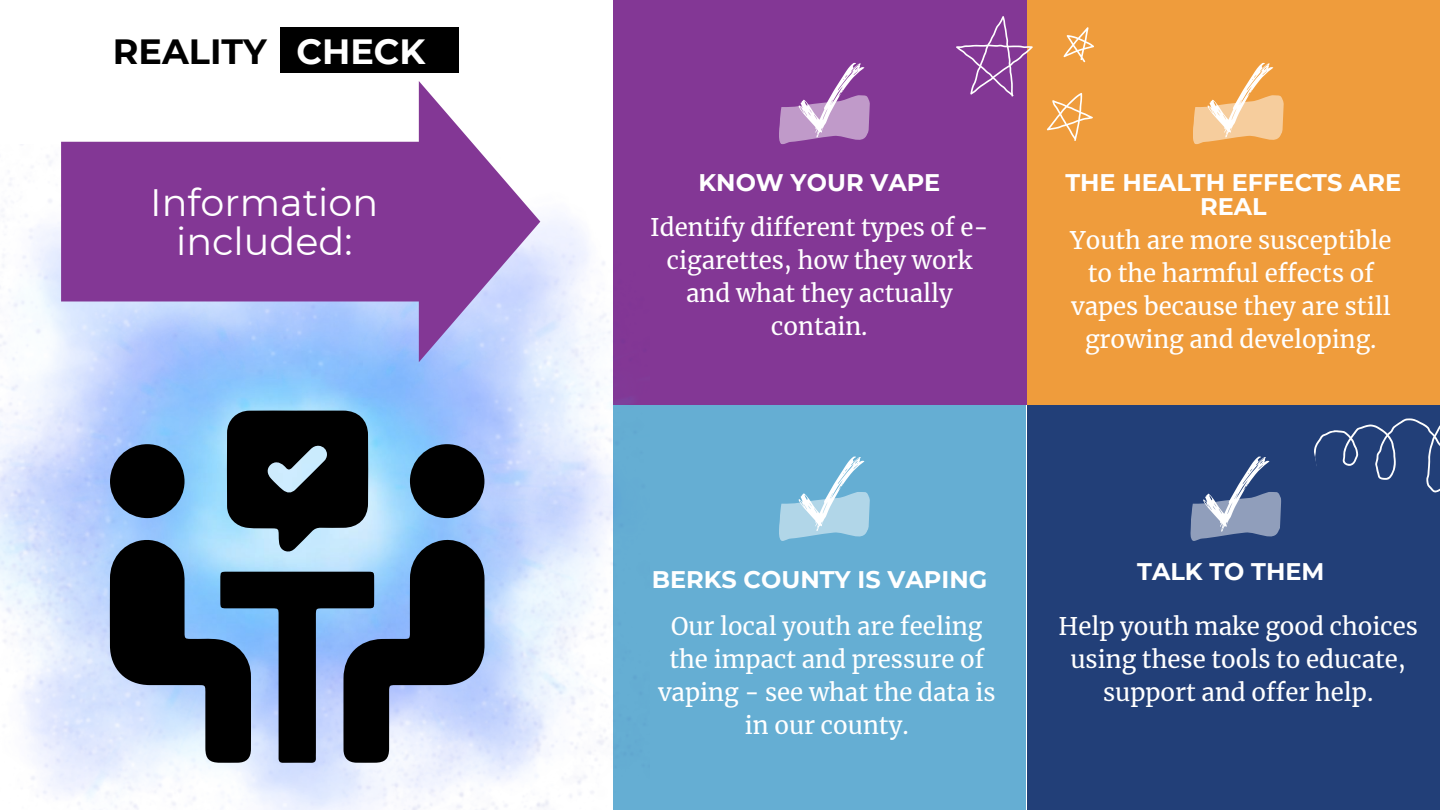
<style>
.page{position:relative;width:1440px;height:810px;background:#fff}
.page>*{position:absolute;margin:0;border:0;box-sizing:border-box;transform-origin:0 0}
.t1{font:38.1px/39px "Montserrat";color:#fff;text-align:center}
.t2{font:700 35px "Montserrat";color:#000}
.t3{font:24px/33px "Merriweather";color:#fff;text-align:center}
.t4{font:700 24px/24px "Montserrat";color:#fff;text-align:center}
.s1{color:#fff}
</style>
<div class="page">
<div style="left:614px;top:0;width:413px;height:405px;background:#833795"></div>
<div style="left:1027px;top:0;width:413px;height:405px;background:#ef9c3c"></div>
<div style="left:614px;top:405px;width:412px;height:405px;background:#65aed3"></div>
<svg style="left:956px;top:16px;width:138px;height:125px"></svg>
<div style="left:1027px;top:405px;width:413px;height:405px;background:#223f78"></div>
<svg style="left:1314px;top:418px;width:126px;height:75px"></svg>
<img style="left:0;top:144px;width:614px;height:666px">
<svg style="left:110px;top:411px;width:375px;height:352px;background:#5b7086"></svg>
<div style="left:410px;top:444px;width:74px;height:74px;background:#000;border-radius:50%"></div>
<div style="left:110px;top:444px;width:75px;height:74px;background:#000;border-radius:50%"></div>
<svg style="left:779px;top:63px;width:91px;height:82px"></svg>
<svg style="left:1193px;top:63px;width:91px;height:82px"></svg>
<svg style="left:779px;top:457px;width:91px;height:84px"></svg>
<svg style="left:1190px;top:457px;width:92px;height:84px"></svg>
<svg style="left:61px;top:81px;width:479px;height:281px;fill:#833795"></svg>
<div style="left:280px;top:27px;width:179px;height:45px;background:#000"></div>
<p class="t2" style="left:113px;top:30px;width:314px">REALITY <span class="s1">CHECK</span></p>
<p class="t1" style="left:150px;top:182px;width:229px">Information included:</p>
<p class="t4" style="left:699px;top:171px;width:243px">KNOW YOUR VAPE</p>
<h3 class="t3" style="left:650px;top:211px;width:340px">Identify different types of e&shy;cigarettes, how they work and what they actually contain.</h3>
<h3 class="t4" style="left:1065px;top:171px;width:338px">THE HEALTH EFFECTS ARE<br>REAL</h3>
<p class="t3" style="left:1070px;top:224px;width:323px">Youth are more susceptible to the harmful effects of vapes because they are still growing and developing.</p>
<p class="t4" style="left:652px;top:567px;width:337px">BERKS COUNTY IS VAPING</p>
<p class="t3" style="left:658px;top:610px;width:339px">Our local youth are feeling the impact and pressure of vaping - see what the data is in our county.</p>
<h1 class="t4" style="left:1137px;top:559px;width:189px">TALK TO THEM</h1>
<h2 class="t3" style="left:1058px;top:610px;width:361px">Help youth make good choices using these tools to educate, support and offer help.</h2>
</div>
